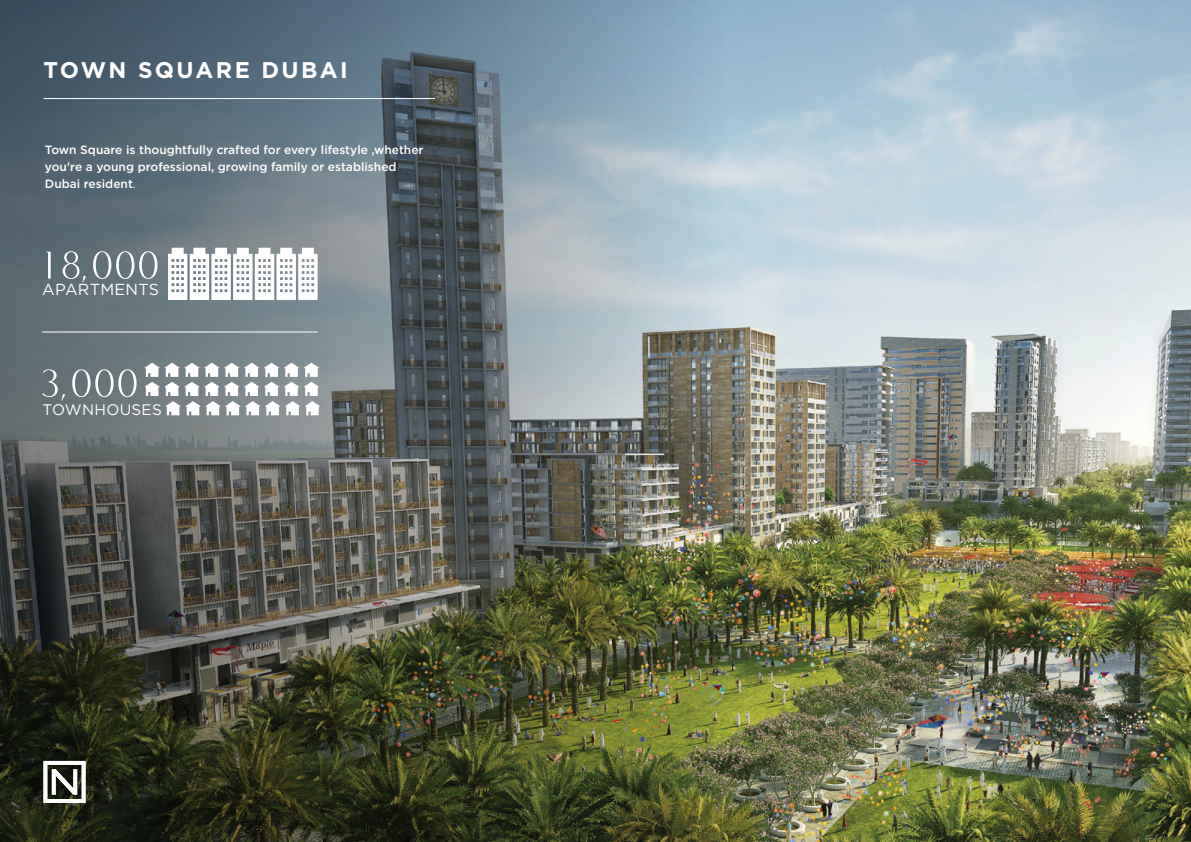
<style>
.page{position:relative;width:1191px;height:842px;background:#fff}
.page>*{position:absolute;margin:0;border:0;box-sizing:border-box;transform-origin:0 0}
.t1{font:700 22.7px "Gotham HTF";letter-spacing:.105em;color:#fff}
.t2{font:16px "Gotham HTF";letter-spacing:.02em;color:#fff}
.t3{font:15.3px "Gotham HTF";letter-spacing:.02em;color:#fff}
.t4{font:500 12px/17px "Gotham";color:#fff}
.s1{font-family:"Gotham HTF";font-weight:400}
</style>
<div class="page">
<img style="left:735px;top:0;width:455px;height:841px">
<img style="left:1px;top:0;width:734px;height:841px">
<hr style="left:43px;top:98px;width:392px;height:1px;background:#fff">
<svg style="left:43px;top:761px;width:43px;height:42px"></svg>
<hr style="left:42px;top:331px;width:276px;height:1px;background:#fff">
<svg style="left:168px;top:248px;width:150px;height:52px"></svg>
<svg style="left:46px;top:252px;width:5px;height:27px"></svg>
<svg style="left:63px;top:251px;width:23px;height:32px"></svg>
<svg style="left:93px;top:251px;width:64px;height:28px;background:#899499"></svg>
<svg style="left:42px;top:369px;width:23px;height:32px"></svg>
<svg style="left:72px;top:369px;width:65px;height:28px;background:#8c9498"></svg>
<svg style="left:144px;top:363px;width:176px;height:52px"></svg>
<h1 class="t1" style="left:43px;top:56px;width:306px">TOWN SQUARE DUBAI</h1>
<p class="t4" style="left:45px;top:141px;width:380px">Town Square is thoughtfully crafted for every lifestyle ,whether you're a young professional, growing family or established<br>Dubai resident<span class="s1">.</span></p>
<h2 class="t2" style="left:42px;top:281px;width:118px">APARTMENTS</h2>
<p class="t3" style="left:43px;top:401px;width:121px">TOWNHOUSES</p>
</div>
